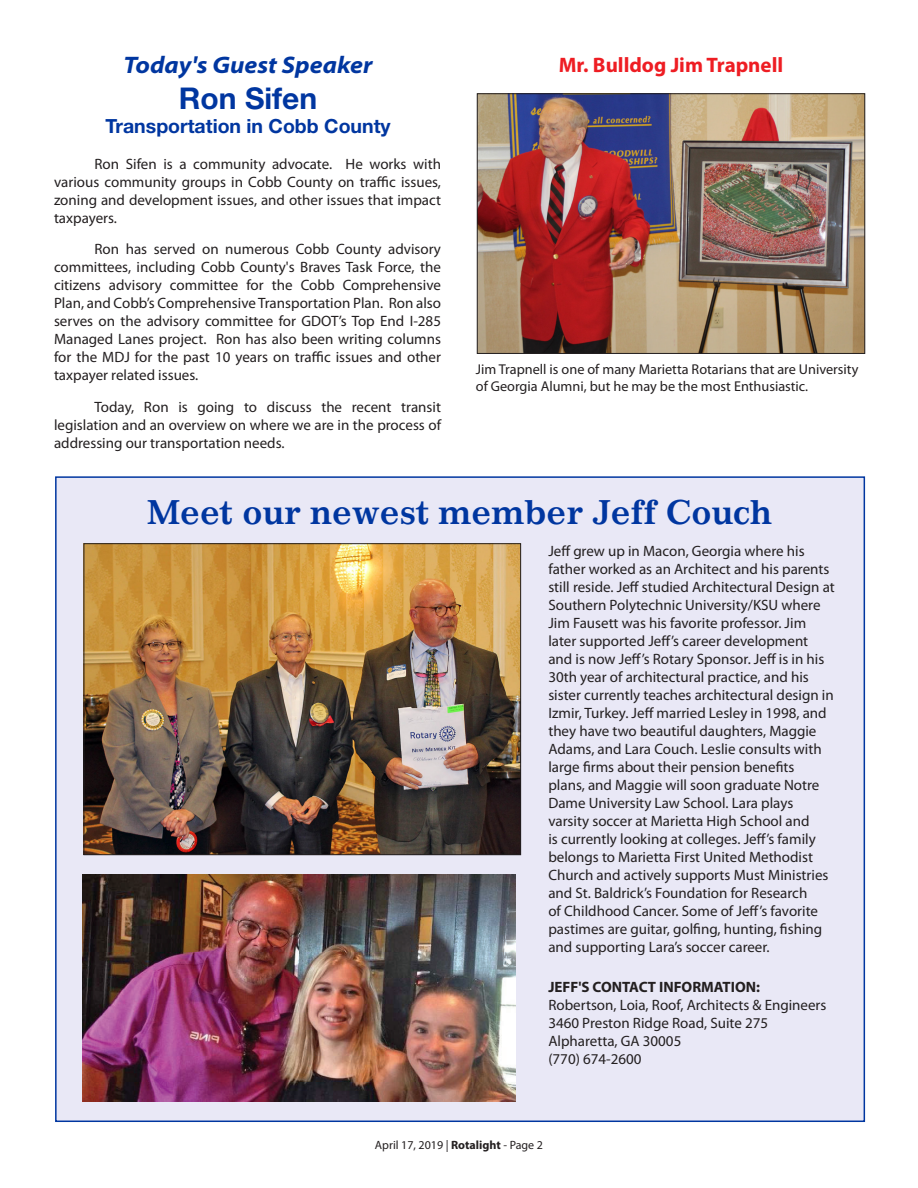
<style>
.page{position:relative;width:918px;height:1188px;background:#fff}
.page>*{position:absolute;margin:0;border:0;box-sizing:border-box;transform-origin:0 0}
.t1{font:700 33px "Impressum Std";color:#0036a0}
.t2{font:700 30px "Helvetica Neue LT Std";color:#0036a0}
.t3{font:italic 700 semi-expanded 24px "Myriad Pro";color:#0036a0}
.t4{font:700 21px "Myriad Pro";color:#ee1d23}
.t5{font:700 19.5px "Helvetica Neue LT Std";color:#0036a0}
.t6{font:15px/18px "Myriad Pro";color:#231f20;text-align:justify}
.t7{font:700 15px "Myriad Pro";color:#231f20}
.t8{font:14.25px/17.1px "Myriad Pro";color:#231f20}
.t9{font:12px "Myriad Pro";color:#231f20}
.s1{font-weight:700}
</style>
<div class="page">
<div style="left:55px;top:476px;width:810px;height:646px;background:#e9e8f6;border:2px solid #0036a0"></div>
<img style="left:86px;top:545px;width:433px;height:308px">
<div style="left:84px;top:543px;width:437px;height:312px;border:1px solid #231f20"></div>
<img style="left:479px;top:95px;width:384px;height:257px">
<div style="left:477px;top:93px;width:388px;height:261px;border:1px solid #231f20"></div>
<img style="left:82px;top:874px;width:433px;height:227px">
<p class="t3" style="left:123px;top:49px;width:251px">Today's Guest Speaker</p>
<p class="t2" style="left:179px;top:80px;width:140px">Ron Sifen</p>
<p class="t5" style="left:105px;top:114px;width:287px">Transportation in Cobb County</p>
<p class="t6" style="left:54px;top:155px;width:389px;text-indent:40px">Ron Sifen is a community advocate. He works with various community groups in Cobb County on traffic issues, zoning and development issues, and other issues that impact taxpayers.</p>
<p class="t6" style="left:54px;top:240px;width:389px;text-indent:40px">Ron has served on numerous Cobb County advisory committees, including Cobb County's Braves Task Force, the citizens advisory committee for the Cobb Comprehensive Plan, and Cobb’s Comprehensive Transportation Plan. Ron also serves on the advisory committee for GDOT’s Top End I-285<br>Managed Lanes project. Ron has also been writing columns for the MDJ for the past 10 years on traffic issues and other taxpayer related issues.</p>
<p class="t6" style="left:54px;top:398px;width:389px;text-indent:40px">Today, Ron is going to discuss the recent transit legislation and an overview on where we are in the process of addressing our transportation needs.</p>
<p class="t4" style="left:559px;top:51px;width:226px">Mr. Bulldog Jim Trapnell</p>
<p class="t8" style="left:476px;top:361px;width:384px">Jim Trapnell is one of many Marietta Rotarians that are University of Georgia Alumni, but he may be the most Enthusiastic.</p>
<p class="t1" style="left:147px;top:493px;width:626px">Meet our newest member Jeff Couch</p>
<p class="t6" style="left:548px;top:541px;width:288px;text-align:left">Jeff grew up in Macon, Georgia where his father worked as an Architect and his parents still reside. Jeff studied Architectural Design at Southern Polytechnic University/KSU where Jim Fausett was his favorite professor. Jim later supported Jeff’s career development and is now Jeff’s Rotary Sponsor. Jeff is in his 30th year of architectural practice, and his sister currently teaches architectural design in Izmir, Turkey. Jeff married Lesley in 1998, and they have two beautiful daughters, Maggie Adams, and Lara Couch. Leslie consults with large firms about their pension benefits<br>plans, and Maggie will soon graduate Notre Dame University Law School. Lara plays varsity soccer at Marietta High School and<br>is currently looking at colleges. Jeff’s family belongs to Marietta First United Methodist Church and actively supports Must Ministries and St. Baldrick’s Foundation for Research<br>of Childhood Cancer. Some of Jeff’s favorite pastimes are guitar, golfing, hunting, fishing and supporting Lara’s soccer career.</p>
<p class="t7" style="left:548px;top:977px;width:213px">JEFF'S CONTACT INFORMATION:</p>
<p class="t6" style="left:548px;top:995px;width:280px">Robertson, Loia, Roof, Architects &amp; Engineers<br>3460 Preston Ridge Road, Suite 275</p>
<p class="t6" style="left:548px;top:1031px;width:135px">Alpharetta, GA 30005</p>
<p class="t6" style="left:548px;top:1049px;width:95px">(770) 674-2600</p>
<p class="t9" style="left:375px;top:1138px;width:170px">April 17, 2019 | <span class="s1">Rotalight</span> - Page 2</p>
</div>
